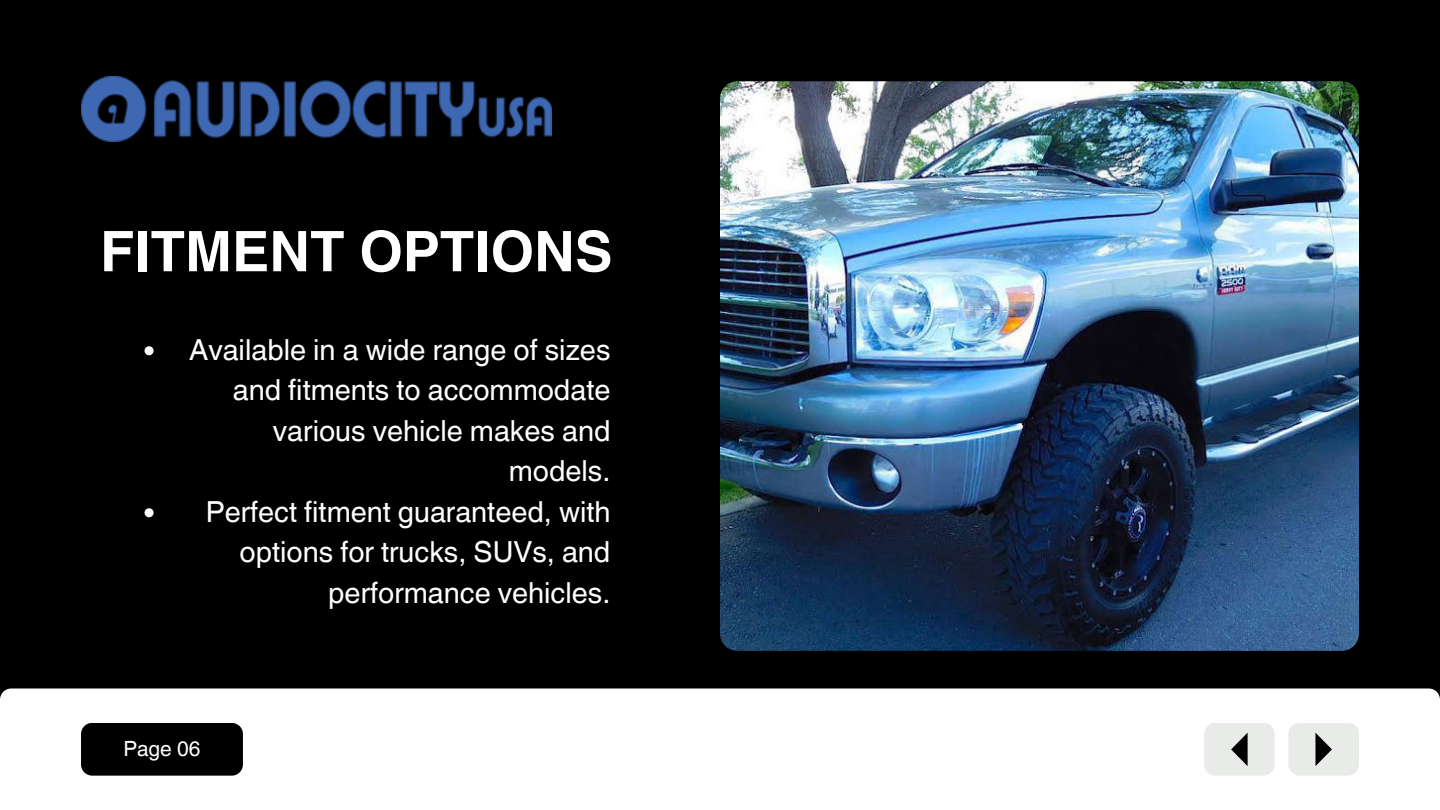
<style>
.page{position:relative;width:1440px;height:810px;background:#000}
.page>*{position:absolute;margin:0;border:0;box-sizing:border-box;transform-origin:0 0}
.t1{font:700 56px "Helvetica World";color:#fff}
.t2{font:29px/40.5px "Helvetica World";color:#fff;text-align:right}
.t3{font:21px "Helvetica World";color:#fff}
</style>
<div class="page">
<div style="left:0;top:688px;width:1440px;height:122px;background:#fff"></div>
<svg style="left:81px;top:723px;width:162px;height:53px"></svg>
<svg style="left:1204px;top:723px;width:71px;height:53px;background:#d8dad8"></svg>
<svg style="left:1288px;top:723px;width:71px;height:53px;background:#d8dad8"></svg>
<img style="left:720px;top:81px;width:639px;height:570px">
<img style="left:81px;top:77px;width:471px;height:64px">
<svg style="left:145px;top:346px;width:9px;height:9px"></svg>
<svg style="left:145px;top:508px;width:9px;height:9px"></svg>
<p class="t1" style="left:100px;top:206px;width:514px">FITMENT OPTIONS</p>
<p class="t2" style="left:189px;top:329px;width:423px">Available in a wide range of sizes and fitments to accommodate various vehicle makes and models.</p>
<p class="t2" style="left:206px;top:491px;width:406px">Perfect fitment guaranteed, with options for trucks, SUVs, and performance vehicles.</p>
<p class="t3" style="left:123px;top:737px;width:78px">Page 06</p>
</div>
